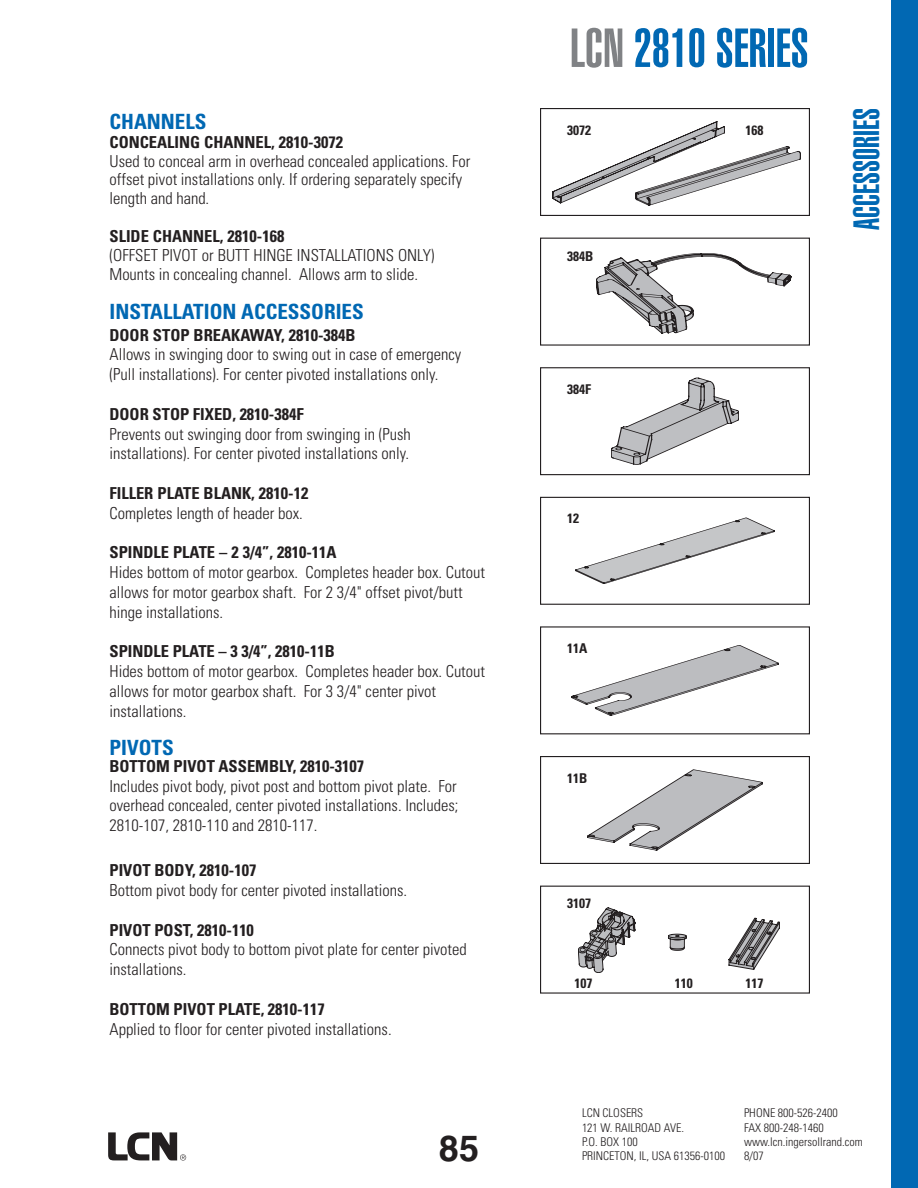
<style>
.page{position:relative;width:918px;height:1188px;background:#fff}
.page>*{position:absolute;margin:0;border:0;box-sizing:border-box;transform-origin:0 0}
.t1{font:900 extra-condensed 54px "Helvetica";color:#0168b3}
.t2{font:900 extra-condensed 36px "Helvetica";color:#0168b3}
.t3{font:700 36px "Helvetica";color:#231f20}
.t4{font:700 condensed 21px "Univers";color:#0168b3}
.t5{font:300 condensed 16.5px/19.8px "Univers";color:#231f20}
.t6{font:700 condensed 16.5px "Univers";color:#231f20}
.t7{font:700 condensed 13.5px "Univers";color:#231f20}
.t8{font:300 condensed 12px/14.4px "Univers";color:#231f20}
.s1{color:#808285}
</style>
<div class="page">
<svg style="left:108px;top:1132px;width:78px;height:29px"></svg>
<div style="left:891px;top:0;width:27px;height:1188px;background:#0168b3"></div>
<div style="left:540px;top:108px;width:270px;height:108px;border:1px solid #231f20"></div>
<svg style="left:596px;top:253px;width:195px;height:81px"></svg>
<svg style="left:611px;top:378px;width:128px;height:87px"></svg>
<div style="left:540px;top:367px;width:270px;height:108px;border:1px solid #231f20"></div>
<svg style="left:575px;top:518px;width:200px;height:66px"></svg>
<div style="left:540px;top:497px;width:270px;height:108px;border:1px solid #231f20"></div>
<svg style="left:572px;top:645px;width:207px;height:71px"></svg>
<svg style="left:587px;top:770px;width:176px;height:80px"></svg>
<div style="left:540px;top:756px;width:270px;height:108px;border:1px solid #231f20"></div>
<svg style="left:552px;top:122px;width:249px;height:83px"></svg>
<svg style="left:578px;top:908px;width:58px;height:65px"></svg>
<svg style="left:668px;top:934px;width:18px;height:17px"></svg>
<svg style="left:729px;top:917px;width:51px;height:52px"></svg>
<p class="t4" style="left:110px;top:114px;width:98px">CHANNELS</p>
<p class="t6" style="left:110px;top:136px;width:235px">CONCEALING CHANNEL, 2810-3072</p>
<p class="t5" style="left:110px;top:153px;width:362px;line-height:18.8px">Used to conceal arm in overhead concealed applications. For offset pivot installations only. If ordering separately specify length and hand.</p>
<p class="t6" style="left:110px;top:230px;width:176px">SLIDE CHANNEL, 2810-168</p>
<p class="t5" style="left:110px;top:247px;width:327px;line-height:19.4px">(OFFSET PIVOT or BUTT HINGE INSTALLATIONS ONLY)<br>Mounts in concealing channel. Allows arm to slide.</p>
<p class="t4" style="left:110px;top:304px;width:256px">INSTALLATION ACCESSORIES</p>
<p class="t6" style="left:110px;top:329px;width:248px">DOOR STOP BREAKAWAY, 2810-384B</p>
<p class="t5" style="left:110px;top:346px;width:353px">Allows in swinging door to swing out in case of emergency (Pull installations). For center pivoted installations only.</p>
<p class="t6" style="left:110px;top:408px;width:196px">DOOR STOP FIXED, 2810-384F</p>
<p class="t5" style="left:110px;top:425px;width:303px">Prevents out swinging door from swinging in (Push installations). For center pivoted installations only.</p>
<p class="t6" style="left:110px;top:487px;width:200px">FILLER PLATE BLANK, 2810-12</p>
<p class="t5" style="left:110px;top:505px;width:195px">Completes length of header box.</p>
<p class="t6" style="left:110px;top:547px;width:229px">SPINDLE PLATE – 2 3/4”, 2810-11A</p>
<p class="t5" style="left:110px;top:564px;width:377px">Hides bottom of motor gearbox. Completes header box. Cutout allows for motor gearbox shaft. For 2 3/4" offset pivot/butt hinge installations.</p>
<p class="t6" style="left:110px;top:646px;width:227px">SPINDLE PLATE – 3 3/4”, 2810-11B</p>
<p class="t5" style="left:110px;top:663px;width:377px">Hides bottom of motor gearbox. Completes header box. Cutout allows for motor gearbox shaft. For 3 3/4" center pivot installations.</p>
<p class="t4" style="left:110px;top:740px;width:66px">PIVOTS</p>
<p class="t6" style="left:110px;top:760px;width:256px">BOTTOM PIVOT ASSEMBLY, 2810-3107</p>
<p class="t5" style="left:110px;top:777px;width:351px;text-align:justify">Includes pivot body, pivot post and bottom pivot plate. For overhead concealed, center pivoted installations. Includes; 2810-107, 2810-110 and 2810-117.</p>
<p class="t6" style="left:110px;top:864px;width:148px">PIVOT BODY, 2810-107</p>
<p class="t5" style="left:110px;top:882px;width:299px">Bottom pivot body for center pivoted installations.</p>
<p class="t6" style="left:110px;top:924px;width:146px">PIVOT POST, 2810-110</p>
<p class="t5" style="left:110px;top:941px;width:359px">Connects pivot body to bottom pivot plate for center pivoted installations.</p>
<p class="t6" style="left:110px;top:1003px;width:217px">BOTTOM PIVOT PLATE, 2810-117</p>
<p class="t5" style="left:110px;top:1020px;width:284px">Applied to floor for center pivoted installations.</p>
<h2 class="t3" style="left:439px;top:1134px;width:42px">85</h2>
<h1 class="t1" style="left:570px;top:28px;width:240px"><span class="s1">LCN</span> 2810 SERIES</h1>
<p class="t7" style="left:567px;top:125px;width:25px">3072</p>
<p class="t7" style="left:746px;top:125px;width:19px">168</p>
<p class="t7" style="left:567px;top:251px;width:28px">384B</p>
<h2 class="t2" style="left:854px;top:230px;width:123px;rotate:-90deg">ACCESSORIES</h2>
<p class="t7" style="left:567px;top:384px;width:25px">384F</p>
<p class="t7" style="left:567px;top:514px;width:13px">12</p>
<p class="t7" style="left:567px;top:643px;width:22px">11A</p>
<p class="t7" style="left:567px;top:773px;width:22px">11B</p>
<p class="t7" style="left:567px;top:898px;width:25px">3107</p>
<p class="t7" style="left:575px;top:979px;width:19px">107</p>
<p class="t7" style="left:675px;top:979px;width:19px">110</p>
<p class="t7" style="left:746px;top:979px;width:19px">117</p>
<p class="t8" style="left:582px;top:1107px;width:145px">LCN CLOSERS<br>121 W. RAILROAD AVE.<br>P.O. BOX 100<br>PRINCETON, IL, USA 61356-0100</p>
<p class="t8" style="left:744px;top:1107px;width:120px">PHONE 800-526-2400<br>FAX 800-248-1460 www.lcn.ingersollrand.com</p>
<p class="t8" style="left:744px;top:1150px;width:21px">8/07</p>
</div>
